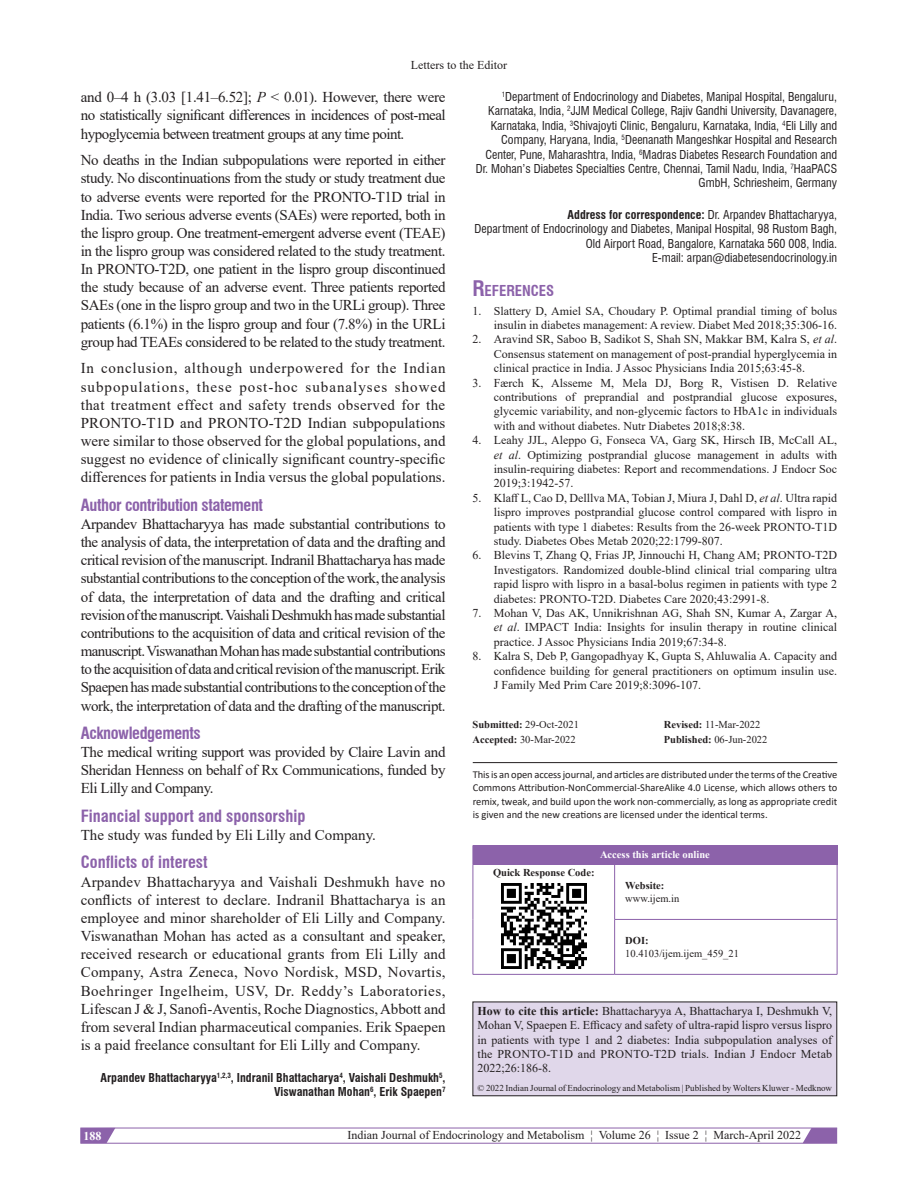
<style>
.page{position:relative;width:918px;height:1188px;background:#fff}
.page>*{position:absolute;margin:0;border:0;box-sizing:border-box;transform-origin:0 0}
.t1{font:700 condensed 16.5px "Swiss 721 BT";color:#8c62aa}
.t2{font:700 condensed 16.5px "Swiss 721 BT";letter-spacing:-.025em;color:#8c62aa}
.TX{font:15px/18.1px "Times New Roman";letter-spacing:-.025em;color:#231f20;text-align:justify}
.TX-2{font:15px "Times New Roman";color:#231f20}
.t3{font:700 condensed 14.7px "Swiss 721 BT";color:#8c62aa}
.REF{font:12px/14.4px "Times New Roman";color:#231f20;text-align:justify}
.AFF{font:condensed 12px/14.4px "Swiss 721 BT";color:#231f20;text-align:right}
.HTC{font:12px/14.4px "Times New Roman";color:#231f20;text-align:justify}
.ADD{font:condensed 12px/14.4px "Swiss 721 BT";color:#231f20;text-align:right}
.AU{font:700 condensed 12px/14.5px "Swiss 721 BT";color:#231f20;text-align:right}
.t4{font:700 12px "Times New Roman";color:#fff}
.OS{font:10.5px/13.5px "Calibri";color:#231f20;text-align:justify}
.HIS{font:10.5px "Times New Roman";color:#231f20}
.Website{font:10.5px/12.6px "Times New Roman";color:#231f20}
.ATAO{font:700 10.5px "Times New Roman";color:#fff}
.QRC{font:700 10.5px "Times New Roman";color:#231f20}
.HTC-2{font:9px "Times New Roman";color:#231f20}
.s1{font-style:italic}
.s2{font-weight:700}
.s3{font-size:21px}
</style>
<div class="page">
<svg style="left:80px;top:1128px;width:758px;height:16px"></svg>
<div style="left:473px;top:845px;width:364px;height:20px;background:#8c62aa"></div>
<svg style="left:837px;top:845px;width:1px;height:19px"></svg>
<hr style="left:473px;top:865px;width:1px;height:54px;background:#8c62aa">
<hr style="left:473px;top:919px;width:1px;height:55px;background:#8c62aa">
<hr style="left:614px;top:865px;width:1px;height:54px;background:#8c62aa">
<hr style="left:837px;top:865px;width:1px;height:54px;background:#8c62aa">
<hr style="left:473px;top:974px;width:142px;height:1px;background:#8c62aa">
<hr style="left:614px;top:920px;width:1px;height:54px;background:#8c62aa">
<hr style="left:614px;top:919px;width:223px;height:1px;background:#8c62aa">
<hr style="left:837px;top:920px;width:1px;height:54px;background:#8c62aa">
<hr style="left:615px;top:974px;width:222px;height:1px;background:#8c62aa">
<img style="left:501px;top:884px;width:85px;height:85px">
<hr style="left:473px;top:762px;width:364px;height:1px;background:#231f20">
<div style="left:473px;top:1002px;width:364px;height:94px;background:#e0d7ea"></div>
<div style="left:472px;top:1002px;width:365px;height:94px;border:1px solid #231f20"></div>
<p class="HTC" style="left:411px;top:57px;width:98px">Letters to the Editor</p>
<p class="TX" style="left:81px;top:88px;width:366px">and 0–4 h (3.03 [1.41–6.52]; <span class="s1">P</span> &lt; 0.01). However, there were no statistically significant differences in incidences of post‑meal hypoglycemia between treatment groups at any time point.</p>
<p class="TX" style="left:81px;top:151px;width:366px">No deaths in the Indian subpopulations were reported in either study. No discontinuations from the study or study treatment due to adverse events were reported for the PRONTO‑T1D trial in India. Two serious adverse events (SAEs) were reported, both in the lispro group. One treatment‑emergent adverse event (TEAE) in the lispro group was considered related to the study treatment.<br>In PRONTO‑T2D, one patient in the lispro group discontinued the study because of an adverse event. Three patients reported SAEs (one in the lispro group and two in the URLi group). Three patients (6.1%) in the lispro group and four (7.8%) in the URLi group had TEAEs considered to be related to the study treatment.</p>
<p class="TX" style="left:81px;top:359px;width:366px">In conclusion, although underpowered for the Indian subpopulations, these post‑hoc subanalyses showed that treatment effect and safety trends observed for the PRONTO‑T1D and PRONTO‑T2D Indian subpopulations were similar to those observed for the global populations, and suggest no evidence of clinically significant country‑specific differences for patients in India versus the global populations.</p>
<h2 class="t2" style="left:81px;top:495px;width:184px">Author contribution statement</h2>
<p class="TX" style="left:81px;top:514px;width:366px">Arpandev Bhattacharyya has made substantial contributions to the analysis of data, the interpretation of data and the drafting and critical revision of the manuscript. Indranil Bhattacharya has made substantial contributions to the conception of the work, the analysis of data, the interpretation of data and the drafting and critical revision of the manuscript. Vaishali Deshmukh has made substantial contributions to the acquisition of data and critical revision of the manuscript. Viswanathan Mohan has made substantial contributions to the acquisition of data and critical revision of the manuscript. Erik Spaepen has made substantial contributions to the conception of the work, the interpretation of data and the drafting of the manuscript.</p>
<h2 class="t2" style="left:81px;top:723px;width:121px">Acknowledgements</h2>
<p class="TX" style="left:81px;top:743px;width:366px">The medical writing support was provided by Claire Lavin and Sheridan Henness on behalf of Rx Communications, funded by Eli Lilly and Company.</p>
<h2 class="t1" style="left:81px;top:806px;width:226px">Financial support and sponsorship</h2>
<p class="TX-2" style="left:81px;top:824px;width:297px">The study was funded by Eli Lilly and Company.</p>
<h2 class="t1" style="left:81px;top:853px;width:128px">Conflicts of interest</h2>
<p class="TX" style="left:81px;top:872px;width:366px">Arpandev Bhattacharyya and Vaishali Deshmukh have no conflicts of interest to declare. Indranil Bhattacharya is an employee and minor shareholder of Eli Lilly and Company.<br>Viswanathan Mohan has acted as a consultant and speaker, received research or educational grants from Eli Lilly and Company, Astra Zeneca, Novo Nordisk, MSD, Novartis, Boehringer Ingelheim, USV, Dr. Reddy’s Laboratories, Lifescan J &amp; J, Sanofi‑Aventis, Roche Diagnostics, Abbott and from several Indian pharmaceutical companies. Erik Spaepen is a paid freelance consultant for Eli Lilly and Company.</p>
<p class="AU" style="left:101px;top:1070px;width:346px">Arpandev Bhattacharyya<sup>1,2,3</sup>, Indranil Bhattacharya<sup>4</sup>, Vaishali Deshmukh<sup>5</sup>,<br>Viswanathan Mohan<sup>6</sup>, Erik Spaepen<sup>7</sup></p>
<p class="AFF" style="left:476px;top:89px;width:363px"><sup>1</sup>Department of Endocrinology and Diabetes, Manipal Hospital, Bengaluru, Karnataka, India, <sup>2</sup>JJM Medical College, Rajiv Gandhi University, Davanagere, Karnataka, India, <sup>3</sup>Shivajoyti Clinic, Bengaluru, Karnataka, India, <sup>4</sup>Eli Lilly and Company, Haryana, India, <sup>5</sup>Deenanath Mangeshkar Hospital and Research Center, Pune, Maharashtra, India, <sup>6</sup>Madras Diabetes Research Foundation and Dr. Mohan’s Diabetes Specialties Centre, Chennai, Tamil Nadu, India, <sup>7</sup>HaaPACS GmbH, Schriesheim, Germany</p>
<p class="ADD" style="left:475px;top:207px;width:364px"><span class="s2">Address for correspondence:</span> Dr. Arpandev Bhattacharyya,<br>Department of Endocrinology and Diabetes, Manipal Hospital, 98 Rustom Bagh, Old Airport Road, Bangalore, Karnataka 560 008, India.<br>E‑mail: arpan@diabetesendocrinology.in</p>
<h1 class="t3" style="left:472px;top:282px;width:83px"><span class="s3">R</span>EFERENCES</h1>
<p class="REF" style="left:472px;top:303px;width:366px;text-align:right">1. Slattery D, Amiel SA, Choudary P. Optimal prandial timing of bolus insulin in diabetes management: A review. Diabet Med 2018;35:306‑16.</p>
<p class="REF" style="left:494px;top:332px;width:345px;text-indent:-21px">2. Aravind SR, Saboo B, Sadikot S, Shah SN, Makkar BM, Kalra S, <span class="s1">et al</span>.<br>Consensus statement on management of post‑prandial hyperglycemia in clinical practice in India. J Assoc Physicians India 2015;63:45‑8.</p>
<p class="REF" style="left:494px;top:375px;width:345px;text-indent:-21px">3. Færch K, Alsseme M, Mela DJ, Borg R, Vistisen D. Relative contributions of preprandial and postprandial glucose exposures, glycemic variability, and non‑glycemic factors to HbA1c in individuals with and without diabetes. Nutr Diabetes 2018;8:38.</p>
<p class="REF" style="left:494px;top:433px;width:345px;text-indent:-21px">4. Leahy JJL, Aleppo G, Fonseca VA, Garg SK, Hirsch IB, McCall AL, <span class="s1">et al</span>. Optimizing postprandial glucose management in adults with insulin‑requiring diabetes: Report and recommendations. J Endocr Soc 2019;3:1942‑57.</p>
<p class="REF" style="left:494px;top:490px;width:345px;text-indent:-21px">5. Klaff L, Cao D, Delllva MA, Tobian J, Miura J, Dahl D, <span class="s1">et al</span>. Ultra rapid lispro improves postprandial glucose control compared with lispro in patients with type 1 diabetes: Results from the 26‑week PRONTO‑T1D study. Diabetes Obes Metab 2020;22:1799‑807.</p>
<p class="REF" style="left:494px;top:548px;width:345px;text-indent:-21px">6. Blevins T, Zhang Q, Frias JP, Jinnouchi H, Chang AM; PRONTO‑T2D Investigators. Randomized double‑blind clinical trial comparing ultra rapid lispro with lispro in a basal‑bolus regimen in patients with type 2 diabetes: PRONTO‑T2D. Diabetes Care 2020;43:2991‑8.</p>
<p class="REF" style="left:494px;top:605px;width:345px;text-indent:-21px">7. Mohan V, Das AK, Unnikrishnan AG, Shah SN, Kumar A, Zargar A, <span class="s1">et al</span>. IMPACT India: Insights for insulin therapy in routine clinical practice. J Assoc Physicians India 2019;67:34‑8.</p>
<p class="REF" style="left:494px;top:649px;width:345px;text-indent:-21px">8. Kalra S, Deb P, Gangopadhyay K, Gupta S, Ahluwalia A. Capacity and confidence building for general practitioners on optimum insulin use.<br>J Family Med Prim Care 2019;8:3096‑107.</p>
<p class="HIS" style="left:473px;top:717px;width:108px"><span class="s2">Submitted:</span> 29‑Oct‑2021</p>
<p class="HIS" style="left:473px;top:732px;width:105px"><span class="s2">Accepted:</span> 30‑Mar‑2022</p>
<p class="HIS" style="left:664px;top:717px;width:98px"><span class="s2">Revised:</span> 11‑Mar‑2022</p>
<p class="HIS" style="left:664px;top:732px;width:105px"><span class="s2">Published:</span> 06-Jun-2022</p>
<p class="OS" style="left:473px;top:767px;width:366px">This is an open access journal, and articles are distributed under the terms of the Creative Commons Attribution‑NonCommercial‑ShareAlike 4.0 License, which allows others to remix, tweak, and build upon the work non‑commercially, as long as appropriate credit is given and the new creations are licensed under the identical terms.</p>
<p class="ATAO" style="left:600px;top:847px;width:111px">Access this article online</p>
<p class="QRC" style="left:493px;top:865px;width:103px">Quick Response Code:</p>
<p class="Website" style="left:625px;top:879px;width:56px"><span class="s2">Website: </span>www.ijem.in</p>
<p class="Website" style="left:625px;top:934px;width:115px"><span class="s2">DOI:<br></span>10.4103/ijem.ijem_459_21</p>
<p class="HTC" style="left:478px;top:1003px;width:356px"><span class="s2">How to cite this article:</span> Bhattacharyya A, Bhattacharya I, Deshmukh V, Mohan V, Spaepen E. Efficacy and safety of ultra‑rapid lispro versus lispro in patients with type 1 and 2 diabetes: India subpopulation analyses of the PRONTO‑T1D and PRONTO‑T2D trials. Indian J Endocr Metab 2022;26:186-8.</p>
<p class="HTC-2" style="left:478px;top:1082px;width:356px">© 2022 Indian Journal of Endocrinology and Metabolism | Published by Wolters Kluwer - Medknow</p>
<p class="t4" style="left:84px;top:1127px;width:19px">188</p>
<p class="HTC" style="left:348px;top:1128px;width:455px">Indian Journal of Endocrinology and Metabolism ¦ Volume 26 ¦ Issue 2 ¦ March-April 2022</p>
</div>
